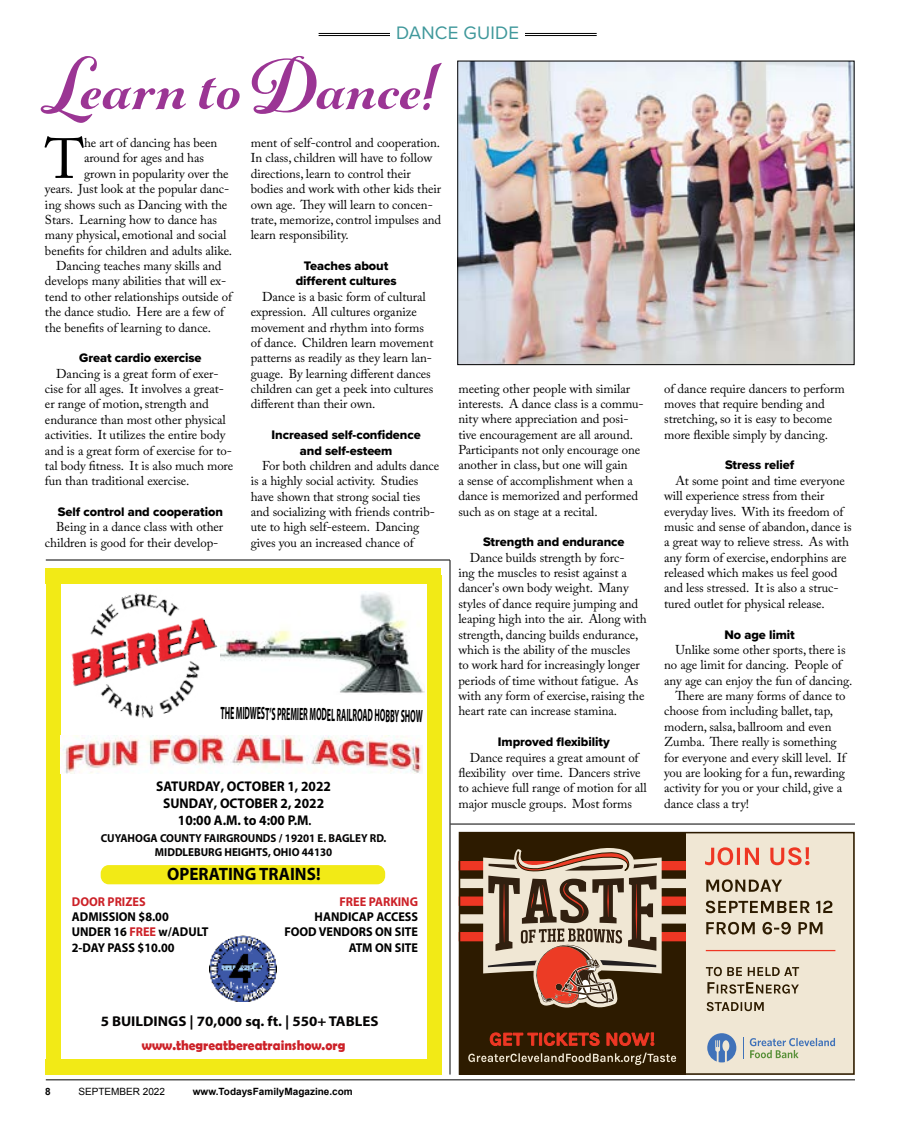
<style>
.page{position:relative;width:900px;height:1125px;background:#fff}
.page>*{position:absolute;margin:0;border:0;box-sizing:border-box;transform-origin:0 0}
.t1{font:700 85.25px "Gioviale";color:#9b3594}
.t2{font:56px "Adobe Caslon Pro";color:#000}
.t3{font:18.75px "Proxima Nova";letter-spacing:.01em;color:#3f989b}
.t4{font:700 18px "Myriad Pro";color:#010101;scale:.43 1}
.t5{font:700 18px "Myriad Pro";color:#010101;scale:.95 1}
.t6{font:700 14.25px "Myriad Pro";color:#040303;scale:1.05 1}
.t7{font:700 14.12px/16.9px "Myriad Pro";color:#010101;text-align:center;scale:.95 1}
.t8{font:700 14.12px "Berlin Sans FB Demi";color:#cc2128;scale:.95 1}
.t9{font:700 12.88px/15.4px "Myriad Pro";color:#010101;scale:.95 1}
.t10{font:700 12.88px "Myriad Pro";color:#cc2128;scale:.95 1}
.t11{font:12.75px/15.4px "Adobe Caslon Pro";letter-spacing:-.005em;color:#000}
.t12{font:12.75px/15.4px "Proxima Nova Extrabld";letter-spacing:-.005em;color:#000;text-align:center}
.t13{font:700 11.5px/13.8px "Myriad Pro";color:#040303;text-align:center;scale:.95 1}
.t14{font:700 10px "Arial";color:#000}
.t15{font:10px "Arial";color:#000}
.s1{font-size:11.5px}
.s2{color:#cc2128}
</style>
<div class="page">
<hr style="left:46px;top:560px;width:404px;height:1px;background:#000">
<hr style="left:46px;top:1080px;width:809px;height:1px;background:#000">
<img style="left:460px;top:63px;width:392px;height:300px">
<div style="left:458px;top:61px;width:396px;height:304px;border:1px solid #000"></div>
<div style="left:45px;top:568px;width:396px;height:16px;background:#f2ea16"></div>
<div style="left:46px;top:1059px;width:395px;height:16px;background:#f2ea16"></div>
<div style="left:46px;top:575px;width:14px;height:500px;background:#f2ea16"></div>
<div style="left:427px;top:575px;width:15px;height:500px;background:#f2ea16"></div>
<img style="left:230px;top:592px;width:195px;height:101px">
<img style="left:210px;top:936px;width:67px;height:65px">
<img style="left:60px;top:735px;width:362px;height:39px">
<div style="left:101px;top:865px;width:284px;height:19px;background:#f2ea16;border-radius:8px"></div>
<img style="left:60px;top:584px;width:170px;height:151px">
<hr style="left:450px;top:560px;width:1px;height:515px;background:#000">
<hr style="left:319px;top:33px;width:278px;height:1px;background:#000">
<hr style="left:319px;top:35px;width:278px;height:1px;background:#000">
<div style="left:390px;top:24px;width:135px;height:21px;background:#fff"></div>
<div style="left:459px;top:832px;width:227px;height:243px;background:#2d1b00"></div>
<svg style="left:490px;top:1033px;width:164px;height:13px"></svg>
<svg style="left:468px;top:1053px;width:208px;height:12px"></svg>
<div style="left:459px;top:861px;width:227px;height:9px;background:#ee3724"></div>
<div style="left:459px;top:879px;width:227px;height:9px;background:#f0e7d4"></div>
<div style="left:459px;top:897px;width:227px;height:9px;background:#ee3724"></div>
<div style="left:459px;top:914px;width:227px;height:10px;background:#f0e7d4"></div>
<div style="left:459px;top:932px;width:227px;height:9px;background:#ee3724"></div>
<svg style="left:483px;top:848px;width:178px;height:160px"></svg>
<div style="left:686px;top:832px;width:169px;height:243px;background:#f0e7d4"></div>
<svg style="left:750px;top:1038px;width:85px;height:20px"></svg>
<svg style="left:707px;top:1033px;width:29px;height:29px"></svg>
<svg style="left:743px;top:1037px;width:1px;height:22px"></svg>
<hr style="left:706px;top:950px;width:129px;height:1px;background:#ee3724">
<svg style="left:706px;top:922px;width:116px;height:13px"></svg>
<svg style="left:706px;top:901px;width:126px;height:12px"></svg>
<svg style="left:706px;top:879px;width:76px;height:13px"></svg>
<svg style="left:705px;top:847px;width:105px;height:18px"></svg>
<svg style="left:707px;top:1002px;width:57px;height:9px"></svg>
<svg style="left:707px;top:982px;width:92px;height:12px"></svg>
<svg style="left:706px;top:967px;width:93px;height:9px"></svg>
<div style="left:459px;top:832px;width:396px;height:243px;border:2px solid #2d1b00"></div>
<hr style="left:450px;top:824px;width:405px;height:1px;background:#000">
<h3 class="t3" style="left:396px;top:19px;width:124px">DANCE GUIDE</h3>
<h1 class="t1" style="left:41px;top:30px;width:400px">Learn to Dance!</h1>
<h2 class="t2" style="left:45px;top:126px;width:41px">T</h2>
<p class="t11" style="left:84px;top:135px;width:135px">he art of dancing has been</p>
<p class="t11" style="left:84px;top:150px;width:122px">around for ages and has</p>
<p class="t11" style="left:84px;top:166px;width:146px">grown in popularity over the</p>
<p class="t11" style="left:45px;top:181px;width:186px">years. Just look at the popular danc-</p>
<p class="t11" style="left:45px;top:197px;width:184px">ing shows such as Dancing with the</p>
<p class="t11" style="left:45px;top:212px;width:174px">Stars. Learning how to dance has</p>
<p class="t11" style="left:45px;top:227px;width:183px">many physical, emotional and social</p>
<p class="t11" style="left:45px;top:243px;width:189px">benefits for children and adults alike.</p>
<p class="t11" style="left:56px;top:258px;width:167px">Dancing teaches many skills and</p>
<p class="t11" style="left:45px;top:273px;width:183px">develops many abilities that will ex-</p>
<p class="t11" style="left:45px;top:289px;width:189px">tend to other relationships outside of</p>
<p class="t11" style="left:45px;top:304px;width:181px">the dance studio. Here are a few of</p>
<p class="t11" style="left:45px;top:320px;width:168px">the benefits of learning to dance.</p>
<p class="t12" style="left:79px;top:350px;width:124px">Great cardio exercise</p>
<p class="t11" style="left:45px;top:366px;width:190px;text-indent:11px">Dancing is a great form of exer&shy;cise for all ages. It involves a great&shy;er range of motion, strength and endurance than most other physical activities. It utilizes the entire body and is a great form of exercise for to&shy;tal body fitness. It is also much more fun than traditional exercise.</p>
<p class="t12" style="left:58px;top:504px;width:167px">Self control and cooperation</p>
<p class="t11" style="left:45px;top:519px;width:180px;text-indent:11px">Being in a dance class with other children is good for their develop-</p>
<p class="t11" style="left:251px;top:135px;width:192px">ment of self-control and cooperation.<br>In class, children will have to follow directions, learn to control their bodies and work with other kids their own age. They will learn to concen&shy;trate, memorize, control impulses and learn responsibility.</p>
<p class="t12" style="left:296px;top:258px;width:102px">Teaches about different cultures</p>
<p class="t11" style="left:251px;top:289px;width:184px;text-indent:11px">Dance is a basic form of cultural expression. All cultures organize movement and rhythm into forms of dance. Children learn movement patterns as readily as they learn lan&shy;guage. By learning different dances children can get a peek into cultures different than their own.</p>
<p class="t12" style="left:272px;top:427px;width:151px">Increased self-confidence and self-esteem</p>
<p class="t11" style="left:251px;top:458px;width:190px;text-indent:11px">For both children and adults dance is a highly social activity. Studies have shown that strong social ties and socializing with friends contrib&shy;ute to high self-esteem. Dancing gives you an increased chance of</p>
<h3 class="t4" style="left:221px;top:701px;width:472px;rotate:1deg">THE MIDWEST’S PREMIER MODEL RAILROAD HOBBY SHOW</h3>
<p class="t7" style="left:156px;top:777px;width:185px">SATURDAY, OCTOBER 1, 2022<br>SUNDAY, OCTOBER 2, 2022<br>10:00 A.M. to 4:00 P.M<span class="s1">.</span></p>
<p class="t13" style="left:101px;top:831px;width:302px">CUYAHOGA COUNTY FAIRGROUNDS / 19201 E. BAGLEY RD.<br>MIDDLEBURG HEIGHTS, OHIO 44130</p>
<h3 class="t5" style="left:167px;top:862px;width:163px">OPERATING TRAINS!</h3>
<p class="t10" style="left:72px;top:893px;width:79px">DOOR PRIZES</p>
<p class="t9" style="left:72px;top:908px;width:145px">ADMISSION $8.00<br>UNDER 16 <span class="s2">FREE</span> w/ADULT<br>2-DAY PASS $10.00</p>
<p class="t10" style="left:340px;top:893px;width:84px">FREE PARKING</p>
<p class="t9" style="left:284px;top:908px;width:142px;text-align:right">HANDICAP ACCESS<br>FOOD VENDORS ON SITE<br>ATM ON SITE</p>
<p class="t11" style="left:458px;top:381px;width:187px">meeting other people with similar interests. A dance class is a commu&shy;nity where appreciation and posi&shy;tive encouragement are all around.<br>Participants not only encourage one another in class, but one will gain<br>a sense of accomplishment when a dance is memorized and performed such as on stage at a recital.</p>
<p class="t12" style="left:483px;top:534px;width:143px">Strength and endurance</p>
<p class="t11" style="left:458px;top:550px;width:190px;text-indent:11px">Dance builds strength by forc-<br>ing the muscles to resist against a dancer's own body weight. Many styles of dance require jumping and leaping high into the air. Along with strength, dancing builds endurance, which is the ability of the muscles<br>to work hard for increasingly longer periods of time without fatigue. As with any form of exercise, raising the heart rate can increase stamina.</p>
<p class="t12" style="left:498px;top:734px;width:113px">Improved flexibility</p>
<p class="t11" style="left:458px;top:750px;width:190px;text-indent:11px">Dance requires a great amount of flexibility over time. Dancers strive to achieve full range of motion for all major muscle groups. Most forms</p>
<p class="t11" style="left:664px;top:381px;width:182px">of dance require dancers to perform moves that require bending and stretching, so it is easy to become more flexible simply by dancing.</p>
<p class="t12" style="left:725px;top:457px;width:71px">Stress relief</p>
<p class="t11" style="left:664px;top:473px;width:189px;text-indent:11px">At some point and time everyone will experience stress from their everyday lives. With its freedom of music and sense of abandon, dance is a great way to relieve stress. As with any form of exercise, endorphins are released which makes us feel good and less stressed. It is also a struc&shy;tured outlet for physical release.</p>
<p class="t12" style="left:724px;top:626px;width:72px">No age limit</p>
<p class="t11" style="left:675px;top:642px;width:172px">Unlike some other sports, there is</p>
<p class="t11" style="left:664px;top:657px;width:179px">no age limit for dancing. People of</p>
<p class="t11" style="left:664px;top:673px;width:190px">any age can enjoy the fun of dancing.</p>
<p class="t11" style="left:675px;top:688px;width:172px">There are many forms of dance to</p>
<p class="t11" style="left:664px;top:703px;width:170px">choose from including ballet, tap,</p>
<p class="t11" style="left:664px;top:719px;width:169px">modern, salsa, ballroom and even</p>
<p class="t11" style="left:664px;top:734px;width:174px">Zumba. There really is something</p>
<p class="t11" style="left:664px;top:750px;width:183px">for everyone and every skill level. If</p>
<p class="t11" style="left:664px;top:765px;width:182px">you are looking for a fun, rewarding</p>
<p class="t11" style="left:664px;top:780px;width:179px">activity for you or your child, give a</p>
<p class="t11" style="left:664px;top:796px;width:86px">dance class a try!</p>
<p class="t6" style="left:101px;top:1012px;width:266px">5 BUILDINGS | 70,000 sq. ft. | 550+ TABLES</p>
<p class="t8" style="left:142px;top:1037px;width:216px">www.thegreatbereatrainshow.org</p>
<p class="t14" style="left:45px;top:1085px;width:7px">8</p>
<p class="t15" style="left:78px;top:1085px;width:88px">SEPTEMBER 2022</p>
<p class="t14" style="left:193px;top:1085px;width:162px">www.TodaysFamilyMagazine.com</p>
</div>
